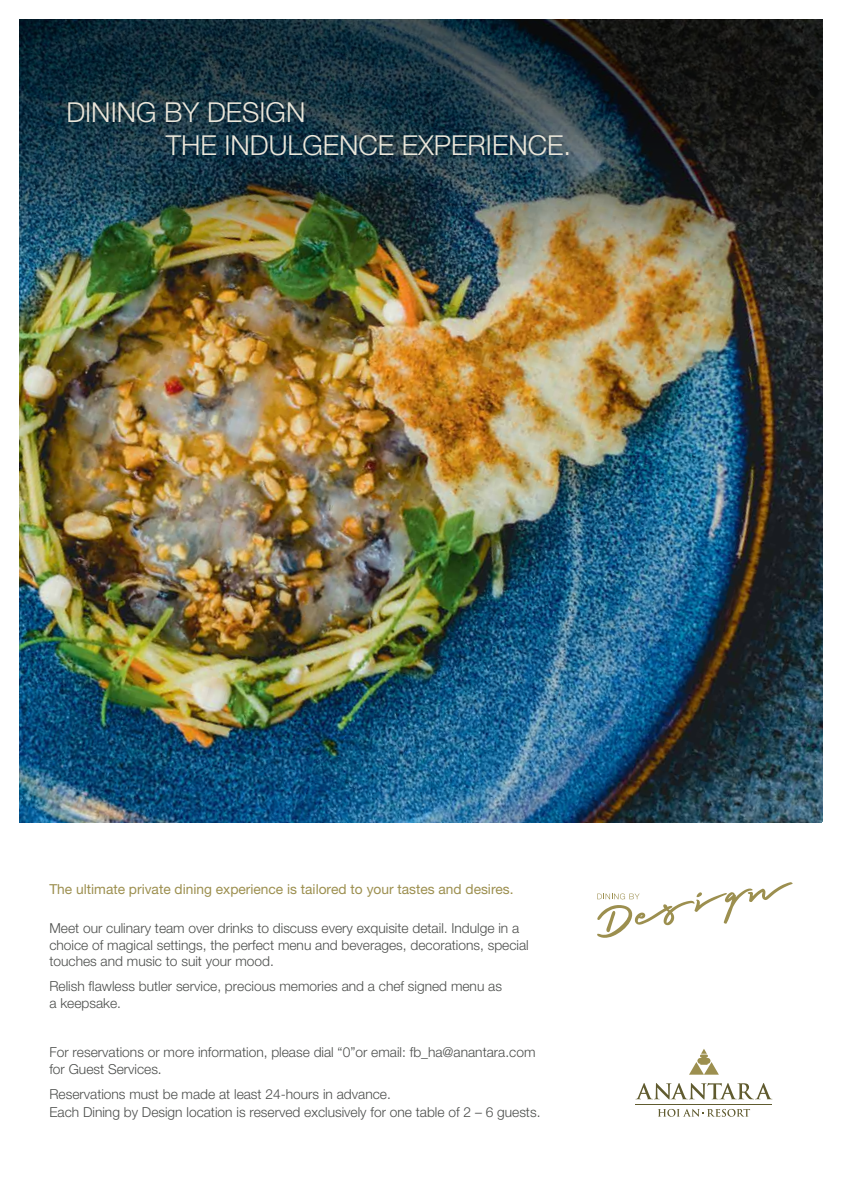
<style>
.page{position:relative;width:842px;height:1191px;background:#fff}
.page>*{position:absolute;margin:0;border:0;box-sizing:border-box;transform-origin:0 0}
.t1{font:300 27.5px/33px "Helvetica Neue";color:#eae6da}
.t2{font:300 13.8px/16.5px "Helvetica Neue";color:#4c4e4c}
.t3{font:13.8px "Helvetica Neue";color:#9c8f4f}
</style>
<div class="page">
<img style="left:20px;top:289px;width:802px;height:533px">
<svg style="left:636px;top:1083px;width:136px;height:16px"></svg>
<svg style="left:689px;top:1049px;width:30px;height:25px"></svg>
<hr style="left:635px;top:1103px;width:137px;height:1px;background:#605b2f">
<svg style="left:658px;top:1108px;width:92px;height:8px"></svg>
<svg style="left:597px;top:882px;width:196px;height:56px"></svg>
<img style="left:20px;top:20px;width:802px;height:269px">
<h1 class="t1" style="left:166px;top:94px;width:407px;text-indent:-99px">DINING BY DESIGN<br>THE INDULGENCE EXPERIENCE.</h1>
<p class="t3" style="left:49px;top:879px;width:466px">The ultimate private dining experience is tailored to your tastes and desires.</p>
<p class="t2" style="left:49px;top:919px;width:481px">Meet our culinary team over drinks to discuss every exquisite detail. Indulge in a choice of magical settings, the perfect menu and beverages, decorations, special touches and music to suit your mood.</p>
<p class="t2" style="left:49px;top:977px;width:454px">Relish flawless butler service, precious memories and a chef signed menu as a keepsake.</p>
<p class="t2" style="left:49px;top:1043px;width:487px">For reservations or more information, please dial “0”or email: fb_ha@anantara.com for Guest Services.</p>
<p class="t2" style="left:49px;top:1084px;width:493px;line-height:17.5px">Reservations must be made at least 24-hours in advance.<br>Each Dining by Design location is reserved exclusively for one table of 2 – 6 guests.</p>
</div>
